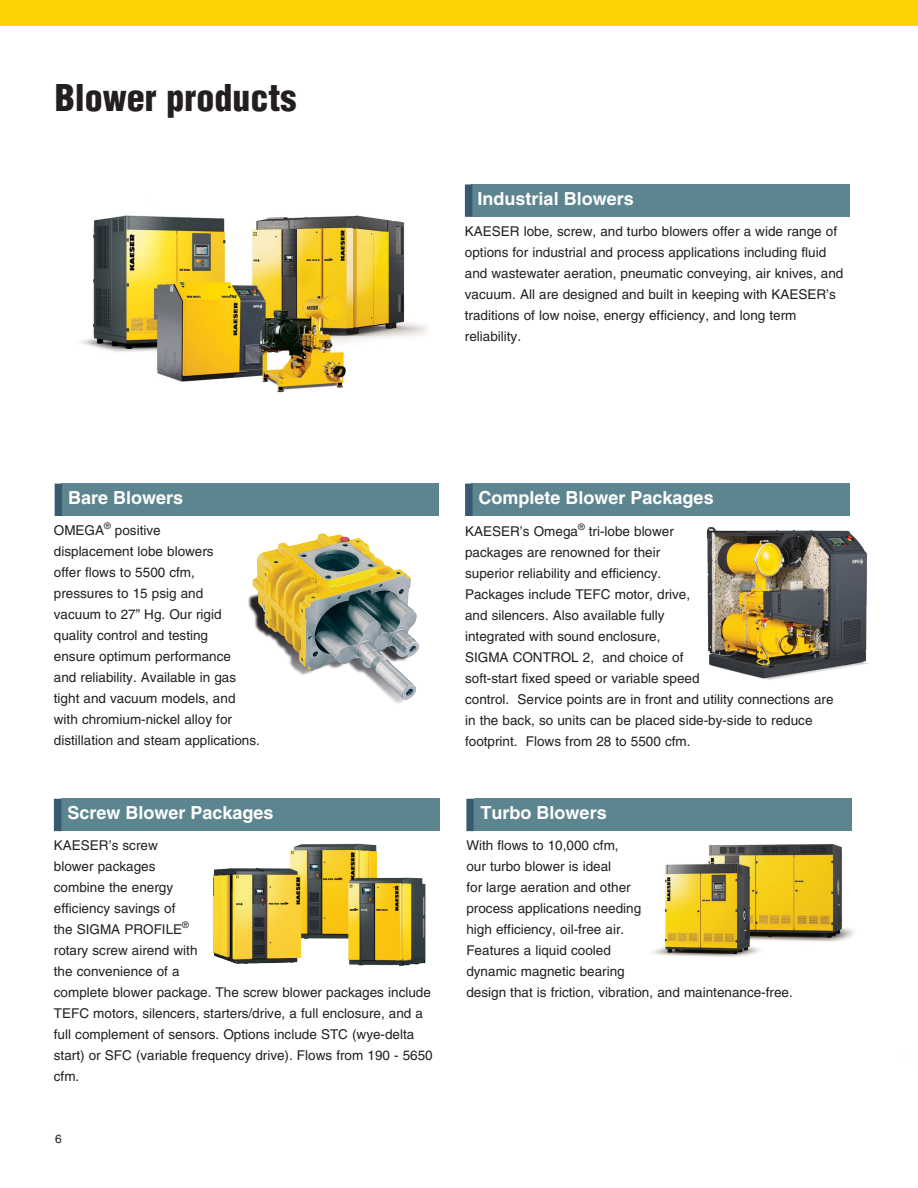
<style>
.page{position:relative;width:918px;height:1188px;background:#fff}
.page>*{position:absolute;margin:0;border:0;box-sizing:border-box;transform-origin:0 0}
.SUBHEAD{font:900 condensed 36px "Helvetica";color:#231f20}
.t1{font:700 18px "Helvetica";color:#fff}
.t2{font:13.5px/21px "Helvetica";color:#231f20}
.t3{font:12px "Helvetica";color:#231f20}
</style>
<div class="page">
<div style="left:0;top:0;width:918px;height:26px;background:#fed304"></div>
<img style="left:81px;top:214px;width:348px;height:180px">
<img style="left:652px;top:844px;width:202px;height:113px">
<div style="left:61px;top:484px;width:378px;height:32px;background:#5c858f"></div>
<div style="left:55px;top:484px;width:7px;height:32px;background:#375a70"></div>
<div style="left:474px;top:799px;width:377px;height:32px;background:#5c858f"></div>
<div style="left:466px;top:799px;width:8px;height:32px;background:#375a70"></div>
<div style="left:61px;top:799px;width:378px;height:32px;background:#5c858f"></div>
<div style="left:54px;top:799px;width:7px;height:32px;background:#375a70"></div>
<div style="left:471px;top:184px;width:379px;height:33px;background:#5c858f"></div>
<div style="left:465px;top:184px;width:7px;height:33px;background:#375a70"></div>
<img style="left:213px;top:843px;width:213px;height:123px">
<div style="left:472px;top:484px;width:378px;height:32px;background:#5c858f"></div>
<div style="left:465px;top:484px;width:8px;height:32px;background:#375a70"></div>
<img style="left:706px;top:527px;width:163px;height:153px">
<img style="left:248px;top:533px;width:172px;height:170px">
<p class="SUBHEAD" style="left:55px;top:75px;width:243px">Blower products</p>
<p class="t1" style="left:68px;top:487px;width:117px">Bare Blowers</p>
<p class="t2" style="left:54px;top:520px;width:207px">OMEGA<sup>®</sup> positive<br>displacement lobe blowers<br>offer flows to 5500 cfm,<br>pressures to 15 psig and<br>vacuum to 27” Hg. Our rigid quality control and testing<br>ensure optimum performance<br>and reliability. Available in gas tight and vacuum models, and with chromium-nickel alloy for distillation and steam applications.</p>
<p class="t1" style="left:478px;top:188px;width:158px">Industrial Blowers</p>
<p class="t2" style="left:465px;top:221px;width:380px">KAESER lobe, screw, and turbo blowers offer a wide range of options for industrial and process applications including fluid and wastewater aeration, pneumatic conveying, air knives, and vacuum. All are designed and built in keeping with KAESER’s traditions of low noise, energy efficiency, and long term reliability.</p>
<p class="t1" style="left:479px;top:487px;width:237px">Complete Blower Packages</p>
<p class="t2" style="left:465px;top:521px;width:370px">KAESER’s Omega<sup>®</sup> tri-lobe blower<br>packages are renowned for their<br>superior reliability and efficiency.<br>Packages include TEFC motor, drive,<br>and silencers. Also available fully<br>integrated with sound enclosure,<br>SIGMA CONTROL 2, and choice of<br>soft-start fixed speed or variable speed<br>control. Service points are in front and utility connections are in the back, so units can be placed side-by-side to reduce footprint. Flows from 28 to 5500 cfm.</p>
<p class="t1" style="left:67px;top:802px;width:208px">Screw Blower Packages</p>
<p class="t1" style="left:481px;top:802px;width:128px">Turbo Blowers</p>
<p class="t2" style="left:54px;top:835px;width:380px">KAESER’s screw<br>blower packages<br>combine the energy<br>efficiency savings of<br>the SIGMA PROFILE<sup>®<br></sup>rotary screw airend with<br>the convenience of a<br>complete blower package. The screw blower packages include<br>TEFC motors, silencers, starters/drive, a full enclosure, and a full complement of sensors. Options include STC (wye-delta start) or SFC (variable frequency drive). Flows from 190 - 5650 cfm.</p>
<p class="t3" style="left:55px;top:1132px;width:8px">6</p>
<p class="t2" style="left:466px;top:835px;width:328px">With flows to 10,000 cfm,<br>our turbo blower is ideal<br>for large aeration and other<br>process applications needing<br>high efficiency, oil-free air.<br>Features a liquid cooled<br>dynamic magnetic bearing<br>design that is friction, vibration, and maintenance-free.</p>
</div>
